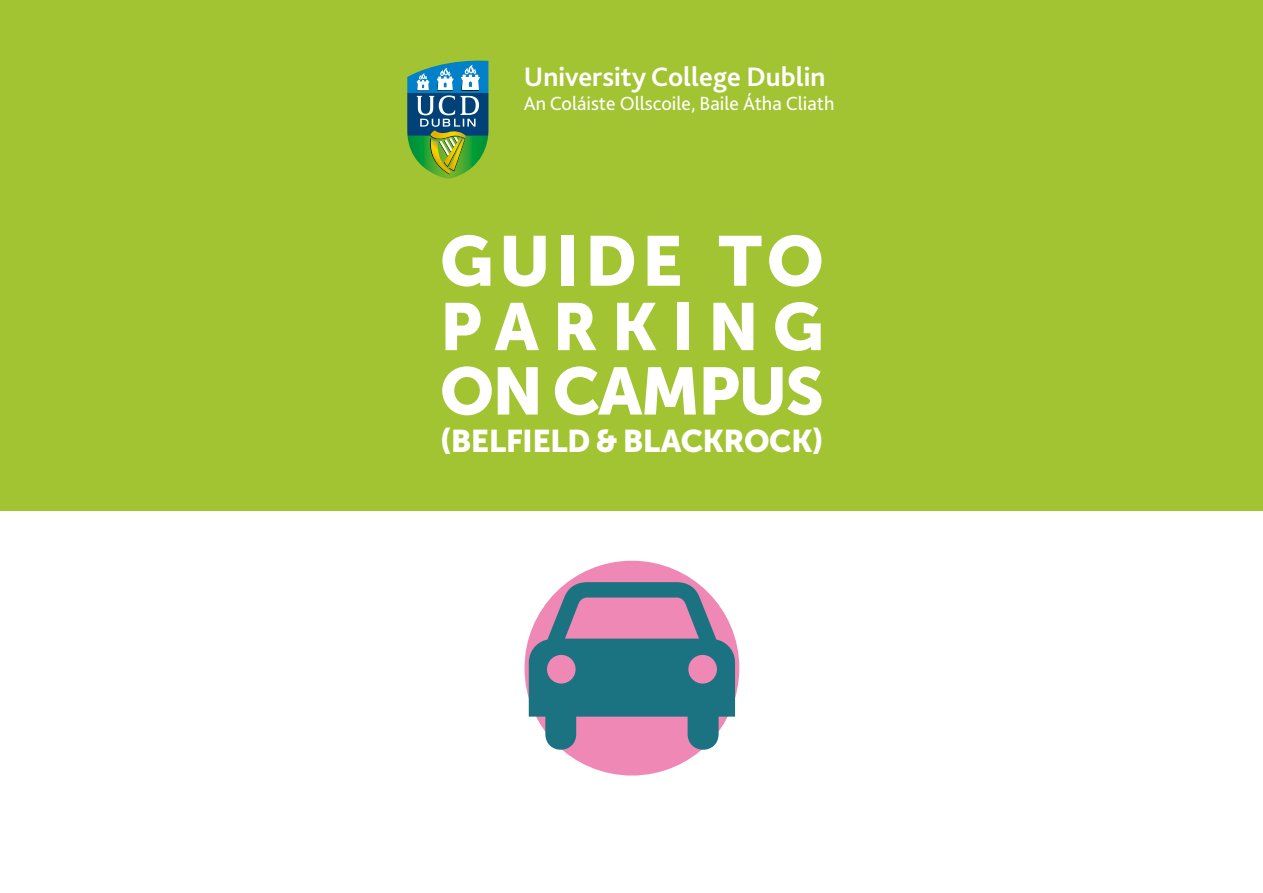
<style>
.page{position:relative;width:1263px;height:893px;background:#fff}
.page>*{position:absolute;margin:0;border:0;box-sizing:border-box;transform-origin:0 0}
.t1{font:69.9px "Museo Sans 900";letter-spacing:.07em;color:#fff}
.t2{font:66.3px/64.3px "Museo Sans 900";letter-spacing:.08em;color:#fff}
.t3{font:31.35px "Museo Sans 900";letter-spacing:-.02em;color:#fff}
.t4{font:700 28.05px "Bliss 2";color:#fff}
.t5{font:19.95px "Bliss 2";color:#fff}
</style>
<div class="page">
<div style="left:0;top:0;width:1263px;height:511px;background:#a2c332"></div>
<div style="left:524px;top:561px;width:215px;height:214px;background:#f088b6;border-radius:50%"></div>
<svg style="left:529px;top:582px;width:206px;height:173px"></svg>
<svg style="left:407px;top:61px;width:81px;height:118px;background:#4f9076"></svg>
<h3 class="t4" style="left:524px;top:59px;width:303px">University College Dublin</h3>
<p class="t5" style="left:524px;top:91px;width:312px">An Coláiste Ollscoile, Baile Átha Cliath</p>
<h1 class="t1" style="left:440px;top:222px;width:385px">GUIDE TO</h1>
<h2 class="t2" style="left:440px;top:294px;width:385px">PARKING<br>ON CAMPUS</h2>
<h3 class="t3" style="left:440px;top:423px;width:385px">(BELFIELD &amp; BLACKROCK)</h3>
</div>
